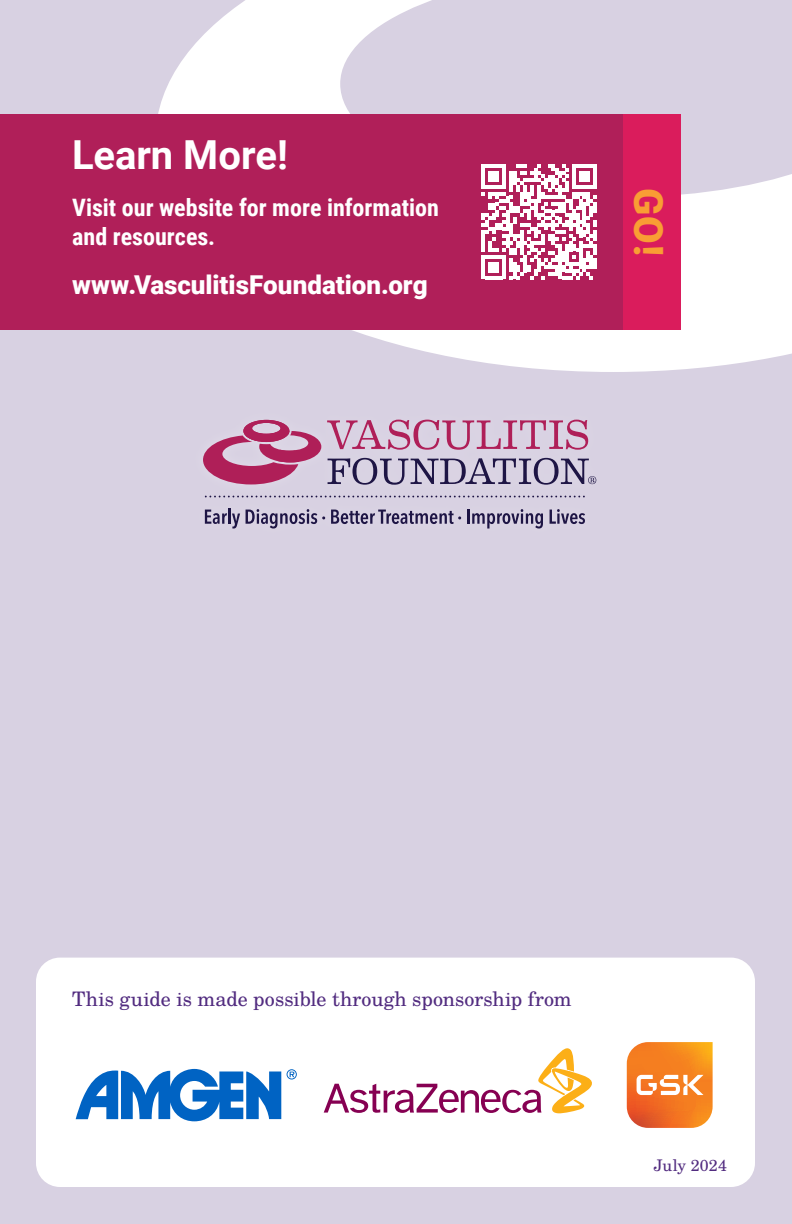
<style>
.page{position:relative;width:792px;height:1224px;background:#d8d1e2}
.page>*{position:absolute;margin:0;border:0;box-sizing:border-box;transform-origin:0 0}
.t1{font:700 40px "Roboto";color:#fff}
.t2{font:900 40px "Roboto";color:#f99d34}
.t3{font:900 26px "Roboto";color:#fff}
.t4{font:700 24px/28.8px "Roboto Condensed";color:#fff}
.t5{font:20px "Te X Gyre Schola";letter-spacing:.005em;color:#522c80}
.t6{font:16px "Te X Gyre Schola";letter-spacing:.015em;color:#522c80}
</style>
<div class="page">
<svg style="left:158px;top:0;width:634px;height:372px"></svg>
<div style="left:36px;top:958px;width:719px;height:229px;background:#fff;border-radius:24px"></div>
<svg style="left:76px;top:1069px;width:205px;height:52px"></svg>
<svg style="left:287px;top:1069px;width:10px;height:11px"></svg>
<svg style="left:324px;top:1048px;width:268px;height:65px"></svg>
<svg style="left:627px;top:1042px;width:86px;height:86px;background:#f48c3d"></svg>
<div style="left:0;top:114px;width:627px;height:216px;background:#b01f59"></div>
<svg style="left:482px;top:164px;width:115px;height:115px"></svg>
<hr style="left:593px;top:230px;width:4px;height:11px;background:#fff">
<hr style="left:593px;top:244px;width:4px;height:11px;background:#fff">
<hr style="left:593px;top:258px;width:4px;height:11px;background:#fff">
<div style="left:624px;top:114px;width:57px;height:216px;background:#da1c5c"></div>
<svg style="left:205px;top:496px;width:380px;height:1px"></svg>
<svg style="left:327px;top:420px;width:261px;height:30px"></svg>
<svg style="left:328px;top:458px;width:268px;height:27px"></svg>
<svg style="left:205px;top:509px;width:35px;height:20px"></svg>
<svg style="left:246px;top:509px;width:79px;height:20px"></svg>
<svg style="left:331px;top:510px;width:130px;height:14px"></svg>
<svg style="left:467px;top:509px;width:76px;height:20px"></svg>
<svg style="left:550px;top:509px;width:35px;height:15px"></svg>
<svg style="left:203px;top:420px;width:118px;height:64px"></svg>
<h1 class="t1" style="left:72px;top:127px;width:218px">Learn More!</h1>
<p class="t4" style="left:72px;top:192px;width:368px">Visit our website for more information and resources.</p>
<p class="t3" style="left:72px;top:267px;width:357px">www.VasculitisFoundation.org</p>
<h1 class="t2" style="left:677px;top:188px;width:69px;rotate:90deg">GO!</h1>
<p class="t5" style="left:72px;top:984px;width:501px">This guide is made possible through sponsorship from</p>
<p class="t6" style="left:654px;top:1153px;width:75px">July 2024</p>
</div>
